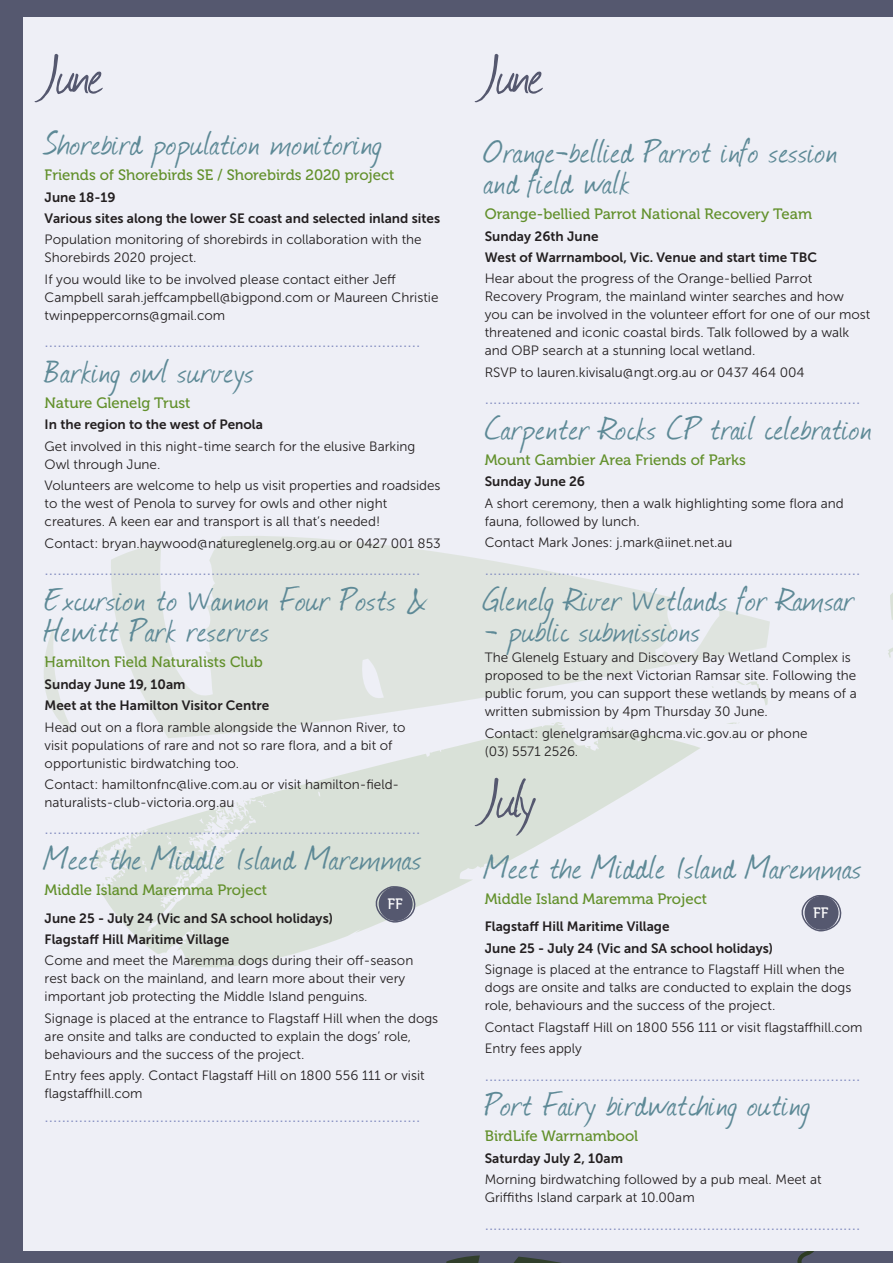
<style>
.page{position:relative;width:893px;height:1263px;background:#55586f}
.page>*{position:absolute;margin:0;border:0;box-sizing:border-box;transform-origin:0 0}
._2_EventName{font:63.75px "Journal";letter-spacing:-.035em;color:#55586f}
._1_Month{font:63.75px "Journal";color:#55586f}
._2_EventName-2{font:39px/31.5px "Journal";letter-spacing:.025em;color:#5d8996}
._2_EventName-3{font:18px "Museo Sans 300";color:#838dc0;scale:.96 1}
._5_ParaText{font:18px "Museo Sans 300";color:#838dc0;scale:.96 1}
._3_Organisation{font:15px "Museo 500";color:#62902b}
.t1{font:15px "Museo 500";color:#fff}
._5_ParaText-2{font:13.5px/18px "Museo Sans 300";color:#231f20}
._4_DateLocation{font:13.5px "Museo Sans 700";color:#231f20}
</style>
<div class="page">
<svg style="left:442px;top:1250px;width:451px;height:13px"></svg>
<div style="left:23px;top:17px;width:870px;height:1233px;background:#eeeff6"></div>
<svg style="left:44px;top:627px;width:30px;height:107px"></svg>
<svg style="left:111px;top:536px;width:659px;height:186px;fill:#dfe4df"></svg>
<svg style="left:701px;top:688px;width:5px;height:6px"></svg>
<svg style="left:99px;top:722px;width:601px;height:246px"></svg>
<svg style="left:89px;top:835px;width:41px;height:33px"></svg>
<svg style="left:736px;top:681px;width:32px;height:25px"></svg>
<svg style="left:727px;top:722px;width:10px;height:2px"></svg>
<svg style="left:199px;top:825px;width:29px;height:44px"></svg>
<svg style="left:100px;top:876px;width:11px;height:11px"></svg>
<svg style="left:170px;top:896px;width:7px;height:6px"></svg>
<svg style="left:888px;top:648px;width:5px;height:10px"></svg>
<svg style="left:890px;top:593px;width:3px;height:27px"></svg>
<svg style="left:374px;top:885px;width:44px;height:39px;background:#898d9a"></svg>
<svg style="left:801px;top:895px;width:41px;height:37px"></svg>
<p class="_2_EventName" style="left:45px;top:31px;width:60px">June</p>
<p class="_2_EventName-2" style="left:45px;top:127px;width:339px">Shorebird population monitoring</p>
<p class="_3_Organisation" style="left:45px;top:167px;width:351px">Friends of Shorebirds SE / Shorebirds 2020 project</p>
<p class="_4_DateLocation" style="left:45px;top:189px;width:73px">June 18-19</p>
<p class="_4_DateLocation" style="left:45px;top:211px;width:397px">Various sites along the lower SE coast and selected inland sites</p>
<p class="_5_ParaText-2" style="left:45px;top:231px;width:379px">Population monitoring of shorebirds in collaboration with the<br>Shorebirds 2020 project.</p>
<p class="_5_ParaText-2" style="left:45px;top:270px;width:395px">If you would like to be involved please contact either Jeff<br>Campbell sarah.jeffcampbell@bigpond.com or Maureen Christie twinpeppercorns@gmail.com</p>
<p class="_2_EventName-3" style="left:45px;top:331px;width:393px">........................................................................................</p>
<p class="_2_EventName-2" style="left:45px;top:355px;width:211px">Barking owl surveys</p>
<p class="_3_Organisation" style="left:45px;top:395px;width:147px">Nature Glenelg Trust</p>
<p class="_4_DateLocation" style="left:45px;top:417px;width:220px">In the region to the west of Penola</p>
<p class="_5_ParaText-2" style="left:45px;top:437px;width:372px">Get involved in this night-time search for the elusive Barking<br>Owl through June.</p>
<p class="_5_ParaText-2" style="left:45px;top:477px;width:397px">Volunteers are welcome to help us visit properties and roadsides to the west of Penola to survey for owls and other night creatures. A keen ear and transport is all that’s needed!</p>
<p class="_5_ParaText-2" style="left:45px;top:534px;width:398px">Contact: bryan.haywood@natureglenelg.org.au or 0427 001 853</p>
<p class="_2_EventName-3" style="left:45px;top:559px;width:393px">........................................................................................</p>
<p class="_2_EventName-2" style="left:45px;top:583px;width:385px">Excursion to Wannon Four Posts &amp;<br>Hewitt Park reserves</p>
<p class="_3_Organisation" style="left:45px;top:654px;width:220px">Hamilton Field Naturalists Club</p>
<p class="_4_DateLocation" style="left:45px;top:676px;width:142px">Sunday June 19, 10am</p>
<p class="_4_DateLocation" style="left:45px;top:698px;width:226px">Meet at the Hamilton Visitor Centre</p>
<p class="_5_ParaText-2" style="left:45px;top:718px;width:363px">Head out on a flora ramble alongside the Wannon River, to visit populations of rare and not so rare flora, and a bit of opportunistic birdwatching too.</p>
<p class="_5_ParaText-2" style="left:45px;top:775px;width:356px">Contact: hamiltonfnc@live.com.au or visit hamilton-field&shy;naturalists-club-victoria.org.au</p>
<p class="_2_EventName-3" style="left:45px;top:818px;width:393px">........................................................................................</p>
<p class="_2_EventName-2" style="left:45px;top:842px;width:378px">Meet the Middle Island Maremmas</p>
<p class="_3_Organisation" style="left:45px;top:882px;width:224px">Middle Island Maremma Project</p>
<p class="_4_DateLocation" style="left:45px;top:910px;width:290px">June 25 - July 24 (Vic and SA school holidays)</p>
<p class="t1" style="left:387px;top:896px;width:17px">FF</p>
<p class="_4_DateLocation" style="left:45px;top:932px;width:186px">Flagstaff Hill Maritime Village</p>
<p class="_5_ParaText-2" style="left:45px;top:952px;width:370px">Come and meet the Maremma dogs during their off-season rest back on the mainland, and learn more about their very important job protecting the Middle Island penguins.</p>
<p class="_5_ParaText-2" style="left:45px;top:1009px;width:395px">Signage is placed at the entrance to Flagstaff Hill when the dogs are onsite and talks are conducted to explain the dogs’ role, behaviours and the success of the project.</p>
<p class="_5_ParaText-2" style="left:45px;top:1067px;width:381px">Entry fees apply. Contact Flagstaff Hill on 1800 556 111 or visit flagstaffhill.com</p>
<p class="_5_ParaText" style="left:45px;top:1106px;width:393px">........................................................................................</p>
<p class="_2_EventName" style="left:485px;top:31px;width:60px">June</p>
<p class="_2_EventName-2" style="left:485px;top:135px;width:354px">Orange-bellied Parrot info session and field walk</p>
<p class="_3_Organisation" style="left:485px;top:206px;width:329px">Orange-bellied Parrot National Recovery Team</p>
<p class="_4_DateLocation" style="left:485px;top:228px;width:115px">Sunday 26th June</p>
<p class="_4_DateLocation" style="left:485px;top:250px;width:334px">West of Warrnambool, Vic. Venue and start time TBC</p>
<p class="_5_ParaText-2" style="left:485px;top:270px;width:387px">Hear about the progress of the Orange-bellied Parrot Recovery Program, the mainland winter searches and how<br>you can be involved in the volunteer effort for one of our most threatened and iconic coastal birds. Talk followed by a walk and OBP search at a stunning local wetland.</p>
<p class="_5_ParaText-2" style="left:485px;top:363px;width:321px">RSVP to lauren.kivisalu@ngt.org.au or 0437 464 004</p>
<p class="_2_EventName-3" style="left:485px;top:388px;width:393px">........................................................................................</p>
<p class="_2_EventName-2" style="left:485px;top:412px;width:388px">Carpenter Rocks CP trail celebration</p>
<p class="_3_Organisation" style="left:485px;top:452px;width:263px">Mount Gambier Area Friends of Parks</p>
<p class="_4_DateLocation" style="left:485px;top:474px;width:102px">Sunday June 26</p>
<p class="_5_ParaText-2" style="left:485px;top:494px;width:361px">A short ceremony, then a walk highlighting some flora and fauna, followed by lunch.</p>
<p class="_5_ParaText-2" style="left:485px;top:534px;width:249px">Contact Mark Jones: j.mark@iinet.net.au</p>
<p class="_2_EventName-3" style="left:485px;top:559px;width:393px">........................................................................................</p>
<p class="_2_EventName-2" style="left:485px;top:582px;width:370px">Glenelg River Wetlands for Ramsar</p>
<p class="_2_EventName-2" style="left:485px;top:614px;width:217px">- public submissions</p>
<p class="_5_ParaText-2" style="left:485px;top:649px;width:373px">The Glenelg Estuary and Discovery Bay Wetland Complex is proposed to be the next Victorian Ramsar site. Following the public forum, you can support these wetlands by means of a written submission by 4pm Thursday 30 June.</p>
<p class="_5_ParaText-2" style="left:485px;top:724px;width:324px">Contact: glenelgramsar@ghcma.vic.gov.au or phone (03) 5571 2526.</p>
<p class="_1_Month" style="left:485px;top:755px;width:52px">July</p>
<p class="_2_EventName-2" style="left:485px;top:851px;width:378px">Meet the Middle Island Maremmas</p>
<p class="_3_Organisation" style="left:485px;top:891px;width:224px">Middle Island Maremma Project</p>
<p class="_4_DateLocation" style="left:485px;top:919px;width:186px">Flagstaff Hill Maritime Village</p>
<p class="t1" style="left:813px;top:905px;width:17px">FF</p>
<p class="_4_DateLocation" style="left:485px;top:941px;width:290px">June 25 - July 24 (Vic and SA school holidays)</p>
<p class="_5_ParaText-2" style="left:485px;top:961px;width:368px">Signage is placed at the entrance to Flagstaff Hill when the dogs are onsite and talks are conducted to explain the dogs role, behaviours and the success of the project.</p>
<p class="_5_ParaText-2" style="left:485px;top:1018px;width:379px">Contact Flagstaff Hill on 1800 556 111 or visit flagstaffhill.com</p>
<p class="_5_ParaText-2" style="left:485px;top:1039px;width:99px">Entry fees apply</p>
<p class="_2_EventName-3" style="left:485px;top:1064px;width:393px">........................................................................................</p>
<p class="_2_EventName-2" style="left:485px;top:1088px;width:327px">Port Fairy birdwatching outing</p>
<p class="_3_Organisation" style="left:485px;top:1128px;width:155px">BirdLife Warrnambool</p>
<p class="_4_DateLocation" style="left:485px;top:1150px;width:140px">Saturday July 2, 10am</p>
<p class="_5_ParaText-2" style="left:485px;top:1170px;width:338px">Morning birdwatching followed by a pub meal. Meet at<br>Griffiths Island carpark at 10.00am</p>
<p class="_2_EventName-3" style="left:485px;top:1213px;width:393px">........................................................................................</p>
</div>
